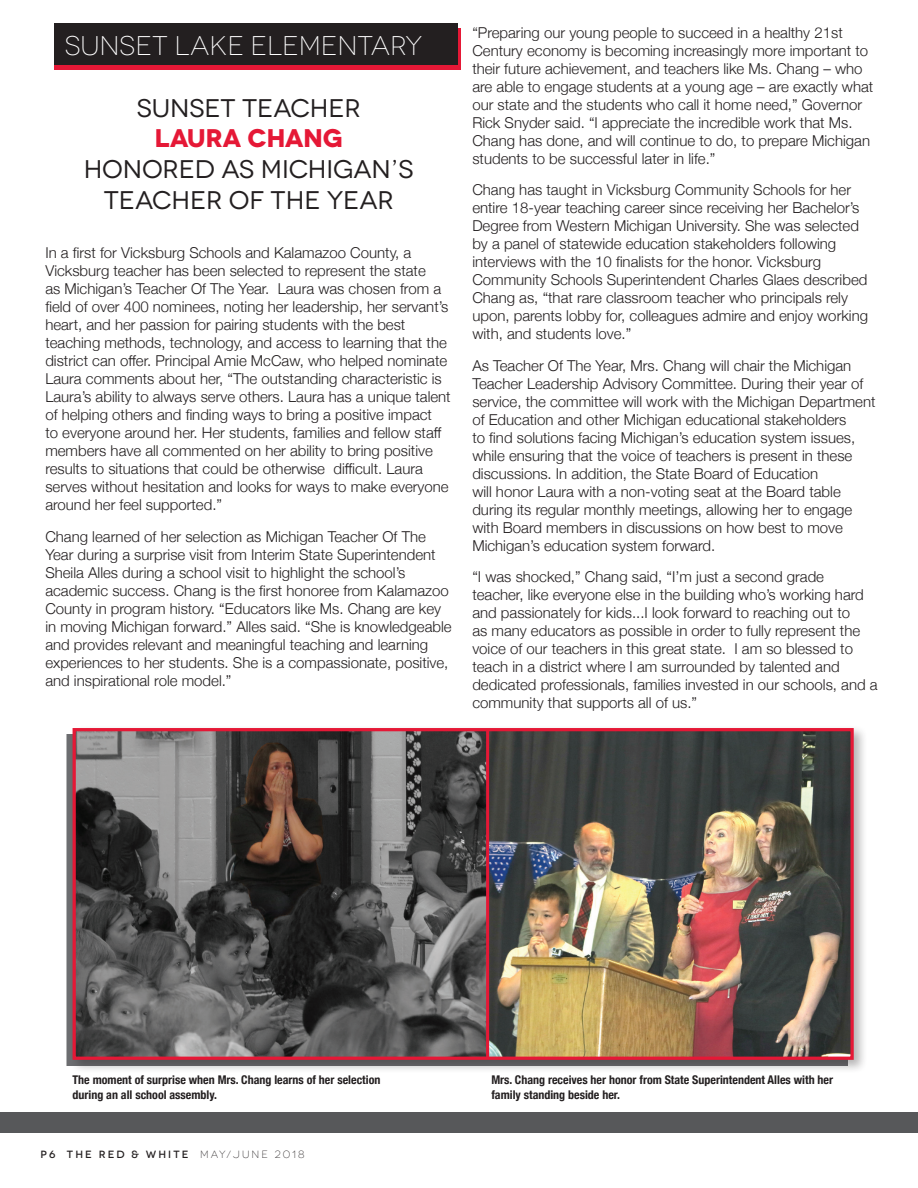
<style>
.page{position:relative;width:918px;height:1188px;background:#fff}
.page>*{position:absolute;margin:0;border:0;box-sizing:border-box;transform-origin:0 0}
.t1{font:300 27px "Novecentowide";color:#fff}
.t2{font:25.5px/30.6px "Novecentowide";color:#231f20;text-align:center}
.t3{font:700 25.5px "Novecentowide";letter-spacing:-.015em;color:#e51836}
.t4{font:300 15px/18px "Helvetica Neue";color:#231f20}
.t5{font:700 condensed 12px/14.4px "Helvetica Neue";color:#231f20}
.t6{font:500 10.5px "Novecentowide";letter-spacing:.2em;color:#231f20}
.s1{font-weight:300}
</style>
<div class="page">
<div style="left:0;top:1112px;width:918px;height:21px;background:#57585a"></div>
<div style="left:54px;top:29px;width:407px;height:41px;background:#e51836"></div>
<div style="left:54px;top:23px;width:403px;height:42px;background:#231f20"></div>
<div style="left:70px;top:725px;width:798px;height:349px;background:#231f20;opacity:.33"></div>
<img style="left:77px;top:732px;width:773px;height:324px">
<div style="left:73px;top:728px;width:781px;height:332px;border:3px solid #e51836"></div>
<hr style="left:486px;top:730px;width:3px;height:328px;background:#e51836">
<h1 class="t1" style="left:65px;top:30px;width:359px">SUNSET LAKE ELEMENTARY</h1>
<h2 class="t2" style="left:137px;top:93px;width:226px">SUNSET TEACHER</h2>
<h2 class="t3" style="left:154px;top:123px;width:190px">LAURA CHANG</h2>
<h2 class="t2" style="left:84px;top:154px;width:332px">HONORED AS MICHIGAN’S<br>TEACHER OF THE YEAR</h2>
<p class="t4" style="left:45px;top:243px;width:407px">In a first for Vicksburg Schools and Kalamazoo County, a Vicksburg teacher has been selected to represent the state<br>as Michigan’s Teacher Of The Year. Laura was chosen from a field of over 400 nominees, noting her leadership, her servant’s heart, and her passion for pairing students with the best teaching methods, technology, and access to learning that the district can offer. Principal Amie McCaw, who helped nominate Laura comments about her, “The outstanding characteristic is Laura’s ability to always serve others. Laura has a unique talent of helping others and finding ways to bring a positive impact<br>to everyone around her. Her students, families and fellow staff members have all commented on her ability to bring positive results to situations that could be otherwise difficult. Laura serves without hesitation and looks for ways to make everyone around her feel supported.”</p>
<p class="t4" style="left:45px;top:526px;width:408px">Chang learned of her selection as Michigan Teacher Of The Year during a surprise visit from Interim State Superintendent Sheila Alles during a school visit to highlight the school’s academic success. Chang is the first honoree from Kalamazoo County in program history. “Educators like Ms. Chang are key in moving Michigan forward.” Alles said. “She is knowledgeable and provides relevant and meaningful teaching and learning experiences to her students. She is a compassionate, positive, and inspirational role model.”</p>
<p class="t4" style="left:472px;top:22px;width:403px">“Preparing our young people to succeed in a healthy 21st Century economy is becoming increasingly more important to their future achievement, and teachers like Ms. Chang – who are able to engage students at a young age – are exactly what our state and the students who call it home need,” Governor Rick Snyder said. “I appreciate the incredible work that Ms.<br>Chang has done, and will continue to do, to prepare Michigan students to be successful later in life.”</p>
<p class="t4" style="left:472px;top:180px;width:397px">Chang has taught in Vicksburg Community Schools for her entire 18-year teaching career since receiving her Bachelor’s Degree from Western Michigan University. She was selected by a panel of statewide education stakeholders following interviews with the 10 finalists for the honor. Vicksburg Community Schools Superintendent Charles Glaes described Chang as, “that rare classroom teacher who principals rely upon, parents lobby for, colleagues admire and enjoy working with, and students love.”</p>
<p class="t4" style="left:472px;top:355px;width:405px">As Teacher Of The Year, Mrs. Chang will chair the Michigan Teacher Leadership Advisory Committee. During their year of service, the committee will work with the Michigan Department of Education and other Michigan educational stakeholders<br>to find solutions facing Michigan’s education system issues, while ensuring that the voice of teachers is present in these discussions. In addition, the State Board of Education<br>will honor Laura with a non-voting seat at the Board table during its regular monthly meetings, allowing her to engage with Board members in discussions on how best to move Michigan’s education system forward.</p>
<p class="t4" style="left:472px;top:567px;width:407px">“I was shocked,” Chang said, “I’m just a second grade teacher, like everyone else in the building who’s working hard and passionately for kids...I look forward to reaching out to<br>as many educators as possible in order to fully represent the voice of our teachers in this great state. I am so blessed to teach in a district where I am surrounded by talented and dedicated professionals, families invested in our schools, and a community that supports all of us.”</p>
<p class="t5" style="left:73px;top:1072px;width:309px">The moment of surprise when Mrs. Chang learns of her selection during an all school assembly.</p>
<p class="t5" style="left:491px;top:1072px;width:343px">Mrs. Chang receives her honor from State Superintendent Alles with her family standing beside her.</p>
<p class="t6" style="left:40px;top:1148px;width:266px">P6 THE RED &amp; WHITE <span class="s1">MAY/JUNE 2018</span></p>
</div>
